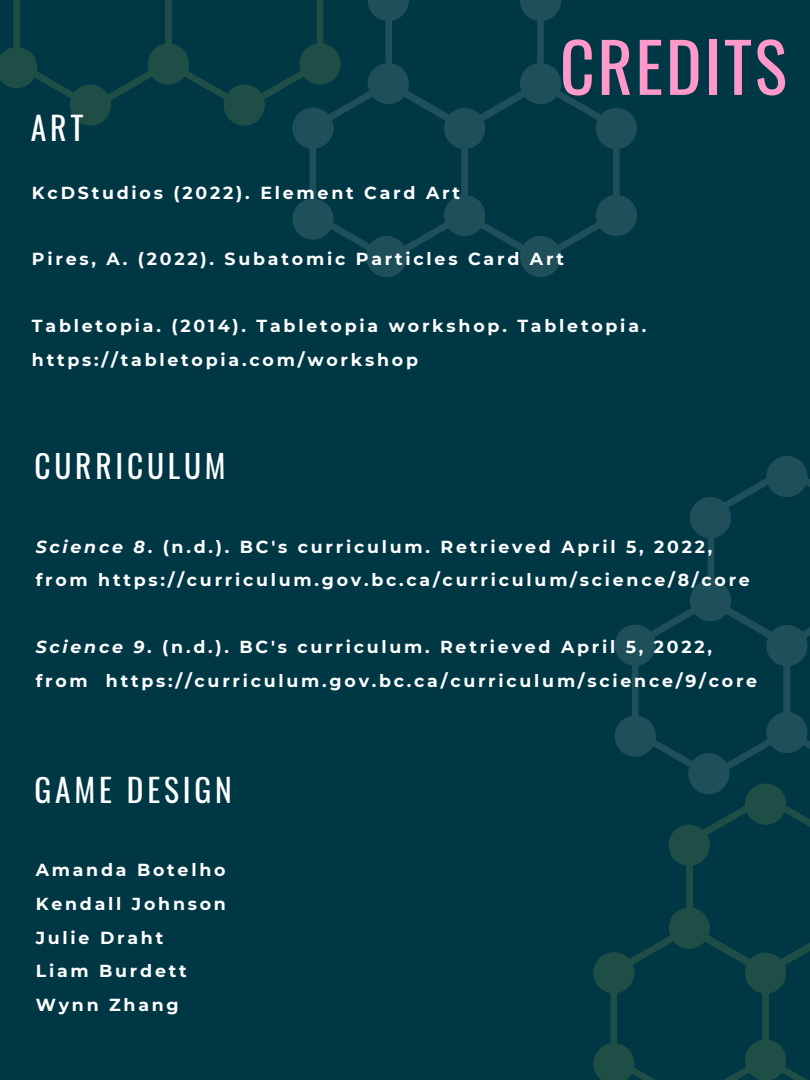
<style>
.page{position:relative;width:810px;height:1080px;background:#003744}
.page>*{position:absolute;margin:0;border:0;box-sizing:border-box;transform-origin:0 0}
.t1{font:67.94px "Oswald";letter-spacing:.04em;color:#ff99c9}
.t2{font:31.75px "Oswald";color:#fff}
.t3{font:31.62px "Oswald";letter-spacing:.12em;color:#fff}
.t4{font:31.44px "Oswald";letter-spacing:.12em;color:#fff}
.t5{font:700 17.38px/33.8px "Montserrat";letter-spacing:.16em;color:#fff}
.s1{font-style:italic}
</style>
<div class="page">
<svg style="left:0;top:0;width:637px;height:277px"></svg>
<div style="left:529px;top:240px;width:23px;height:17px;background:#1f4f59;border-radius:50%"></div>
<div style="left:766px;top:456px;width:41px;height:41px;background:#1f4f59;border-radius:50%"></div>
<svg style="left:593px;top:460px;width:217px;height:620px"></svg>
<div style="left:699px;top:584px;width:23px;height:17px;background:#1f4f59;border-radius:50%"></div>
<p class="t2" style="left:31px;top:103px;width:54px">ART</p>
<p class="t5" style="left:32px;top:176px;width:430px">KcDStudios (2022). Element Card Art</p>
<p class="t1" style="left:560px;top:14px;width:228px">CREDITS</p>
<p class="t5" style="left:32px;top:242px;width:533px">Pires, A. (2022). Subatomic Particles Card Art</p>
<p class="t5" style="left:32px;top:309px;width:616px">Tabletopia. (2014). Tabletopia workshop. Tabletopia. https://tabletopia.com/workshop</p>
<p class="t4" style="left:35px;top:442px;width:193px">CURRICULUM</p>
<p class="t5" style="left:36px;top:530px;width:716px"><span class="s1">Science 8</span>. (n.d.). BC's curriculum. Retrieved April 5, 2022, from https://curriculum.gov.bc.ca/curriculum/science/8/core</p>
<p class="t5" style="left:36px;top:630px;width:723px"><span class="s1">Science 9</span>. (n.d.). BC's curriculum. Retrieved April 5, 2022, from https://curriculum.gov.bc.ca/curriculum/science/9/core</p>
<p class="t3" style="left:35px;top:765px;width:199px">GAME DESIGN</p>
<p class="t5" style="left:36px;top:853px;width:191px">Amanda Botelho</p>
<p class="t5" style="left:36px;top:887px;width:192px">Kendall Johnson</p>
<p class="t5" style="left:36px;top:921px;width:129px">Julie Draht</p>
<p class="t5" style="left:36px;top:954px;width:152px">Liam Burdett</p>
<p class="t5" style="left:36px;top:988px;width:145px">Wynn Zhang</p>
</div>
